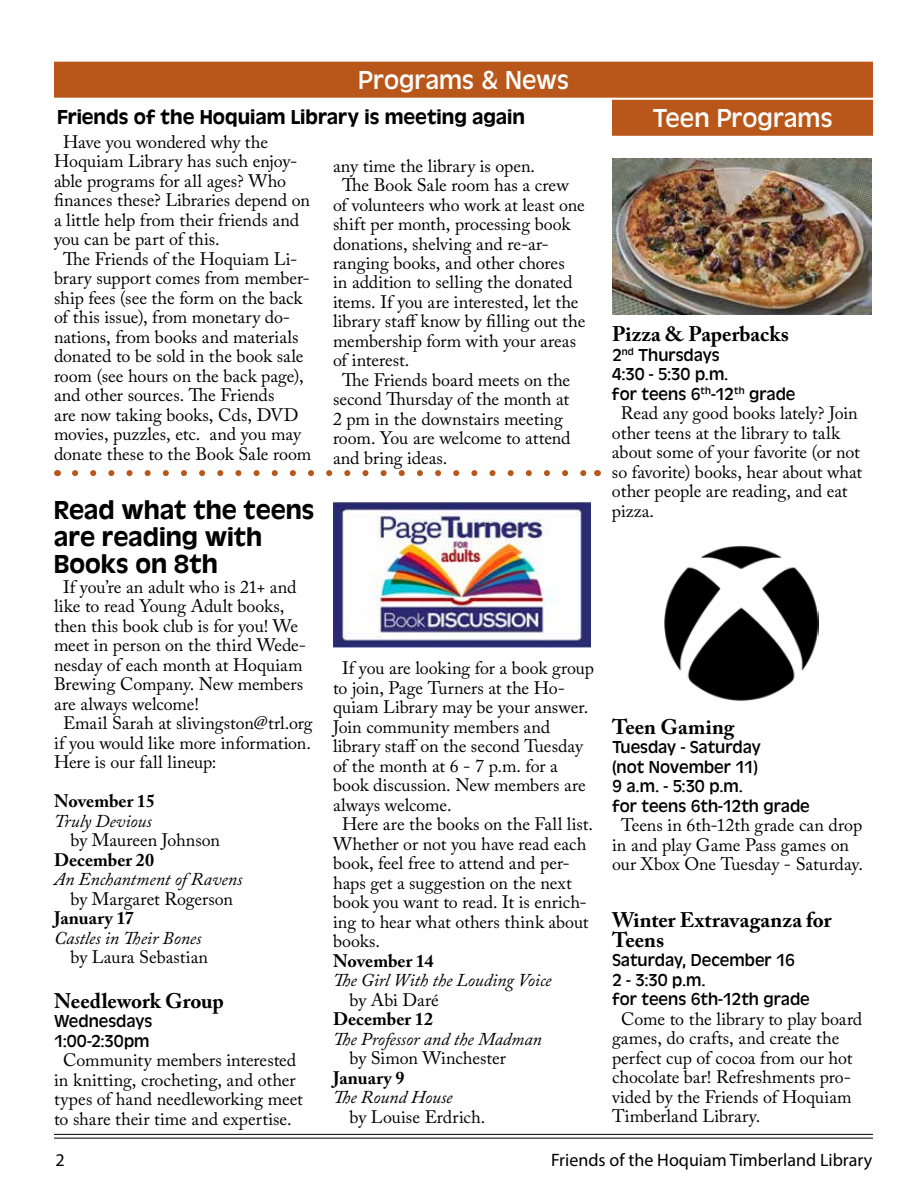
<style>
.page{position:relative;width:918px;height:1188px;background:#fff}
.page>*{position:absolute;margin:0;border:0;box-sizing:border-box;transform-origin:0 0}
.t1{font:500 27px/27px "Antique Oli T";color:#000}
.t2{font:27px "Antique Oli T";letter-spacing:.005em;color:#fff}
.t3{font:700 21px/19.5px "Adobe Caslon Pro";color:#000}
.t4{font:500 21px "Antique Oli T";color:#000}
.t5{font:18px/19.5px "Adobe Caslon Pro";letter-spacing:-.005em;color:#000}
.t6{font:18px/19.5px "Antique Oli T";color:#000}
.t7{font:italic 18px "Adobe Caslon Pro";letter-spacing:-.005em;color:#000}
.t8{font:700 18px "Adobe Caslon Pro";color:#000}
.t9{font:18px "Myriad Pro";color:#000}
</style>
<div class="page">
<hr style="left:54px;top:1134px;width:819px;height:1px;background:#000">
<hr style="left:54px;top:1138px;width:819px;height:1px;background:#000">
<img style="left:333px;top:502px;width:257px;height:146px">
<div style="left:54px;top:62px;width:819px;height:36px;background:#b9571b"></div>
<div style="left:612px;top:100px;width:261px;height:36px;background:#b9571b"></div>
<svg style="left:75px;top:470px;width:512px;height:6px"></svg>
<img style="left:612px;top:158px;width:259px;height:156px">
<img style="left:664px;top:545px;width:155px;height:156px">
<h1 class="t2" style="left:358px;top:65px;width:212px">Programs &amp; News</h1>
<p class="t4" style="left:57px;top:105px;width:470px">Friends of the Hoquiam Library is meeting again</p>
<p class="t5" style="left:63px;top:132px;width:207px">Have you wondered why the</p>
<p class="t5" style="left:54px;top:151px;width:245px">Hoquiam Library has such enjoy-</p>
<p class="t5" style="left:54px;top:171px;width:234px">able programs for all ages? Who</p>
<p class="t5" style="left:54px;top:190px;width:258px">finances these? Libraries depend on</p>
<p class="t5" style="left:54px;top:210px;width:247px">a little help from their friends and</p>
<p class="t5" style="left:54px;top:229px;width:167px">you can be part of this.</p>
<p class="t5" style="left:63px;top:249px;width:236px">The Friends of the Hoquiam Li-</p>
<p class="t5" style="left:54px;top:268px;width:257px">brary support comes from member-</p>
<p class="t5" style="left:54px;top:288px;width:250px">ship fees (see the form on the back</p>
<p class="t5" style="left:54px;top:307px;width:238px">of this issue), from monetary do-</p>
<p class="t5" style="left:54px;top:327px;width:246px">nations, from books and materials</p>
<p class="t5" style="left:54px;top:346px;width:251px">donated to be sold in the book sale</p>
<p class="t5" style="left:54px;top:366px;width:251px">room (see hours on the back page),</p>
<p class="t5" style="left:54px;top:385px;width:222px">and other sources. The Friends</p>
<p class="t5" style="left:54px;top:405px;width:246px">are now taking books, Cds, DVD</p>
<p class="t5" style="left:54px;top:424px;width:248px">movies, puzzles, etc. and you may</p>
<p class="t5" style="left:54px;top:444px;width:259px">donate these to the Book Sale room</p>
<p class="t5" style="left:333px;top:156px;width:204px">any time the library is open.</p>
<p class="t5" style="left:342px;top:175px;width:228px">The Book Sale room has a crew</p>
<p class="t5" style="left:333px;top:195px;width:253px">of volunteers who work at least one</p>
<p class="t5" style="left:333px;top:214px;width:239px">shift per month, processing book</p>
<p class="t5" style="left:333px;top:234px;width:217px">donations, shelving and re-ar-</p>
<p class="t5" style="left:333px;top:253px;width:233px">ranging books, and other chores</p>
<p class="t5" style="left:333px;top:273px;width:241px">in addition to selling the donated</p>
<p class="t5" style="left:333px;top:292px;width:247px">items. If you are interested, let the</p>
<p class="t5" style="left:333px;top:312px;width:254px">library staff know by filling out the</p>
<p class="t5" style="left:333px;top:331px;width:245px">membership form with your areas</p>
<p class="t5" style="left:333px;top:351px;width:78px">of interest.</p>
<p class="t5" style="left:342px;top:370px;width:230px">The Friends board meets on the</p>
<p class="t5" style="left:333px;top:390px;width:238px">second Thursday of the month at</p>
<p class="t5" style="left:333px;top:409px;width:231px">2 pm in the downstairs meeting</p>
<p class="t5" style="left:333px;top:428px;width:239px">room. You are welcome to attend</p>
<p class="t5" style="left:333px;top:448px;width:116px">and bring ideas.</p>
<h1 class="t1" style="left:54px;top:496px;width:262px">Read what the teens are reading with<br>Books on 8th</h1>
<p class="t5" style="left:63px;top:577px;width:235px">If you’re an adult who is 21+ and</p>
<p class="t5" style="left:54px;top:596px;width:232px">like to read Young Adult books,</p>
<p class="t5" style="left:54px;top:616px;width:246px">then this book club is for you! We</p>
<p class="t5" style="left:54px;top:635px;width:254px">meet in person on the third Wede-</p>
<p class="t5" style="left:54px;top:655px;width:250px">nesday of each month at Hoquiam</p>
<p class="t5" style="left:54px;top:674px;width:251px">Brewing Company. New members</p>
<p class="t5" style="left:54px;top:694px;width:146px">are always welcome!</p>
<p class="t5" style="left:63px;top:713px;width:251px">Email Sarah at slivingston@trl.org</p>
<p class="t5" style="left:54px;top:733px;width:259px">if you would like more information.</p>
<p class="t5" style="left:54px;top:752px;width:164px">Here is our fall lineup:</p>
<p class="t8" style="left:54px;top:790px;width:103px">November 15</p>
<p class="t7" style="left:54px;top:810px;width:99px">Truly Devious</p>
<p class="t5" style="left:71px;top:830px;width:151px">by Maureen Johnson</p>
<p class="t8" style="left:54px;top:849px;width:102px">December 20</p>
<p class="t7" style="left:54px;top:868px;width:190px">An Enchantment of Ravens</p>
<p class="t5" style="left:71px;top:889px;width:164px">by Margaret Rogerson</p>
<p class="t8" style="left:54px;top:907px;width:81px">January 17</p>
<p class="t7" style="left:54px;top:927px;width:149px">Castles in Their Bones</p>
<p class="t5" style="left:71px;top:947px;width:139px">by Laura Sebastian</p>
<p class="t3" style="left:54px;top:991px;width:171px">Needlework Group</p>
<p class="t6" style="left:54px;top:1011px;width:100px">Wednesdays<br>1:00-2:30pm</p>
<p class="t5" style="left:54px;top:1050px;width:251px;text-indent:9px">Community members interested in knitting, crocheting, and other types of hand needleworking meet to share their time and expertise.</p>
<p class="t5" style="left:342px;top:658px;width:253px">If you are looking for a book group</p>
<p class="t5" style="left:333px;top:678px;width:234px">to join, Page Turners at the Ho-</p>
<p class="t5" style="left:333px;top:697px;width:257px">quiam Library may be your answer.</p>
<p class="t5" style="left:333px;top:717px;width:219px">Join community members and</p>
<p class="t5" style="left:333px;top:736px;width:251px">library staff on the second Tuesday</p>
<p class="t5" style="left:333px;top:756px;width:226px">of the month at 6 - 7 p.m. for a</p>
<p class="t5" style="left:333px;top:775px;width:254px">book discussion. New members are</p>
<p class="t5" style="left:333px;top:795px;width:120px">always welcome.</p>
<p class="t5" style="left:342px;top:814px;width:253px">Here are the books on the Fall list.</p>
<p class="t5" style="left:333px;top:834px;width:255px">Whether or not you have read each</p>
<p class="t5" style="left:333px;top:853px;width:238px">book, feel free to attend and per-</p>
<p class="t5" style="left:333px;top:873px;width:240px">haps get a suggestion on the next</p>
<p class="t5" style="left:333px;top:892px;width:255px">book you want to read. It is enrich-</p>
<p class="t5" style="left:333px;top:912px;width:257px">ing to hear what others think about</p>
<p class="t5" style="left:333px;top:931px;width:48px">books.</p>
<p class="t8" style="left:333px;top:950px;width:102px">November 14</p>
<p class="t7" style="left:333px;top:970px;width:220px">The Girl With the Louding Voice</p>
<p class="t5" style="left:350px;top:990px;width:91px">by Abi Daré</p>
<p class="t8" style="left:333px;top:1009px;width:102px">December 12</p>
<p class="t7" style="left:333px;top:1028px;width:210px">The Professor and the Madman</p>
<p class="t5" style="left:350px;top:1048px;width:158px">by Simon Winchester</p>
<p class="t8" style="left:333px;top:1067px;width:73px">January 9</p>
<p class="t7" style="left:333px;top:1087px;width:121px">The Round House</p>
<p class="t5" style="left:350px;top:1107px;width:137px">by Louise Erdrich.</p>
<h1 class="t2" style="left:653px;top:103px;width:181px">Teen Programs</h1>
<p class="t3" style="left:612px;top:324px;width:179px">Pizza &amp; Paperbacks</p>
<p class="t6" style="left:612px;top:345px;width:185px">2<sup>nd</sup> Thursdays<br>4:30 - 5:30 p.m.<br>for teens 6<sup>th</sup>-12<sup>th</sup> grade</p>
<p class="t5" style="left:612px;top:403px;width:252px;text-indent:9px">Read any good books lately? Join other teens at the library to talk about some of your favorite (or not so favorite) books, hear about what other people are reading, and eat pizza.</p>
<p class="t3" style="left:612px;top:717px;width:124px">Teen Gaming</p>
<p class="t6" style="left:612px;top:737px;width:199px">Tuesday - Saturday<br>(not November 11)<br>9 a.m. - 5:30 p.m.<br>for teens 6th-12th grade</p>
<p class="t5" style="left:612px;top:815px;width:252px;text-indent:9px">Teens in 6th-12th grade can drop in and play Game Pass games on our Xbox One Tuesday - Saturday.</p>
<p class="t3" style="left:612px;top:910px;width:221px">Winter Extravaganza for<br>Teens</p>
<p class="t6" style="left:612px;top:950px;width:199px">Saturday, December 16<br>2 - 3:30 p.m.<br>for teens 6th-12th grade</p>
<p class="t5" style="left:612px;top:1009px;width:252px;text-indent:9px">Come to the library to play board games, do crafts, and create the perfect cup of cocoa from our hot chocolate bar! Refreshments pro&shy;vided by the Friends of Hoquiam<br>Timberland Library.</p>
<p class="t9" style="left:56px;top:1148px;width:11px">2</p>
<p class="t9" style="left:551px;top:1148px;width:323px">Friends of the Hoquiam Timberland Library</p>
</div>
